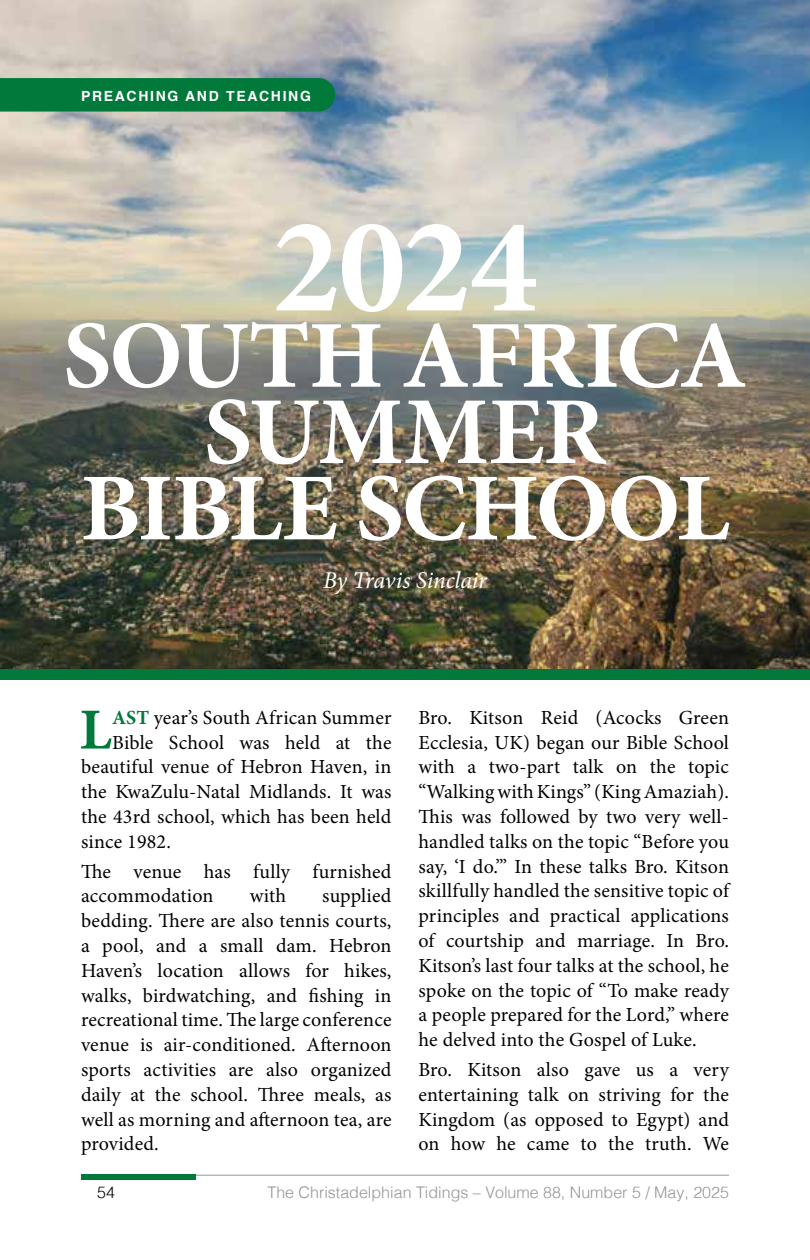
<style>
.page{position:relative;width:810px;height:1260px;background:#fff}
.page>*{position:absolute;margin:0;border:0;box-sizing:border-box;transform-origin:0 0}
.t1{font:700 136px "Minion Pro";color:#fff}
.t2{font:700 96px/76.4px "Minion Pro";letter-spacing:-.015em;color:#fff;text-align:center}
.t3{font:700 58.2px "Minion Pro";color:#00793a}
.t4{font:italic 24px "Minion Pro";letter-spacing:-.015em;color:#fff}
.t5{font:20px/24.8px "Minion Pro";letter-spacing:.005em;color:#000;text-align:justify}
.t6{font:300 16px "Helvetica";color:#939598}
.t7{font:300 16px "Helvetica";color:#000}
.t8{font:700 14px "Helvetica";letter-spacing:.12em;color:#fff}
.s1{font-weight:700;color:#00793a}
</style>
<div class="page">
<img style="left:0;top:0;width:810px;height:669px">
<div style="left:0;top:78px;width:335px;height:34px;background:#00793a"></div>
<div style="left:0;top:669px;width:810px;height:10px;background:#00793a"></div>
<hr style="left:81px;top:1175px;width:648px;height:1px;background:#939598">
<div style="left:81px;top:1174px;width:114px;height:6px;background:#00793a"></div>
<p class="t8" style="left:81px;top:87px;width:231px">PREACHING AND TEACHING</p>
<h1 class="t1" style="left:272px;top:171px;width:267px">2024</h1>
<h2 class="t2" style="left:63px;top:317px;width:686px">SOUTH AFRICA<br>SUMMER<br>BIBLE SCHOOL</h2>
<p class="t4" style="left:323px;top:564px;width:165px">By Travis Sinclair</p>
<h3 class="t3" style="left:80px;top:689px;width:34px">L</h3>
<p class="t5" style="left:112px;top:705px;width:281px"><span class="s1">AST</span> year’s South African Summer</p>
<p class="t5" style="left:112px;top:730px;width:281px">Bible School was held at the</p>
<p class="t5" style="left:81px;top:755px;width:312px">beautiful venue of Hebron Haven, in</p>
<p class="t5" style="left:81px;top:779px;width:312px">the KwaZulu-Natal Midlands. It was</p>
<p class="t5" style="left:81px;top:804px;width:312px">the 43rd school, which has been held</p>
<p class="t5" style="left:81px;top:829px;width:92px">since 1982.</p>
<p class="t5" style="left:81px;top:859px;width:312px">The venue has fully furnished accommodation</p>
<p class="t5" style="left:81px;top:884px;width:312px;text-indent:241px">supplied bedding. There are also tennis courts, a pool, and a small dam. Hebron Haven’s location allows for hikes, walks, birdwatching, and fishing in recreational time. The large conference venue is air-conditioned. Afternoon sports activities are also organized daily at the school. Three meals, as well as morning and afternoon tea, are provided.</p>
<p class="t5" style="left:250px;top:884px;width:38px">with</p>
<p class="t5" style="left:419px;top:705px;width:312px">Bro. Kitson Reid (Acocks Green Ecclesia, UK) began our Bible School with a two-part talk on the topic “Walking with Kings” (King Amaziah).<br>This was followed by two very well&shy;handled talks on the topic “Before you say, ‘I do.’” In these talks Bro. Kitson skillfully handled the sensitive topic of principles and practical applications of courtship and marriage. In Bro.<br>Kitson’s last four talks at the school, he spoke on the topic of “To make ready a people prepared for the Lord,” where he delved into the Gospel of Luke.</p>
<p class="t5" style="left:419px;top:1057px;width:312px">Bro. Kitson also gave us a very entertaining talk on striving for the Kingdom (as opposed to Egypt) and on how he came to the truth. We</p>
<p class="t7" style="left:97px;top:1179px;width:19px">54</p>
<p class="t6" style="left:268px;top:1179px;width:463px">The Christadelphian Tidings – Volume 88, Number 5 / May, 2025</p>
</div>
